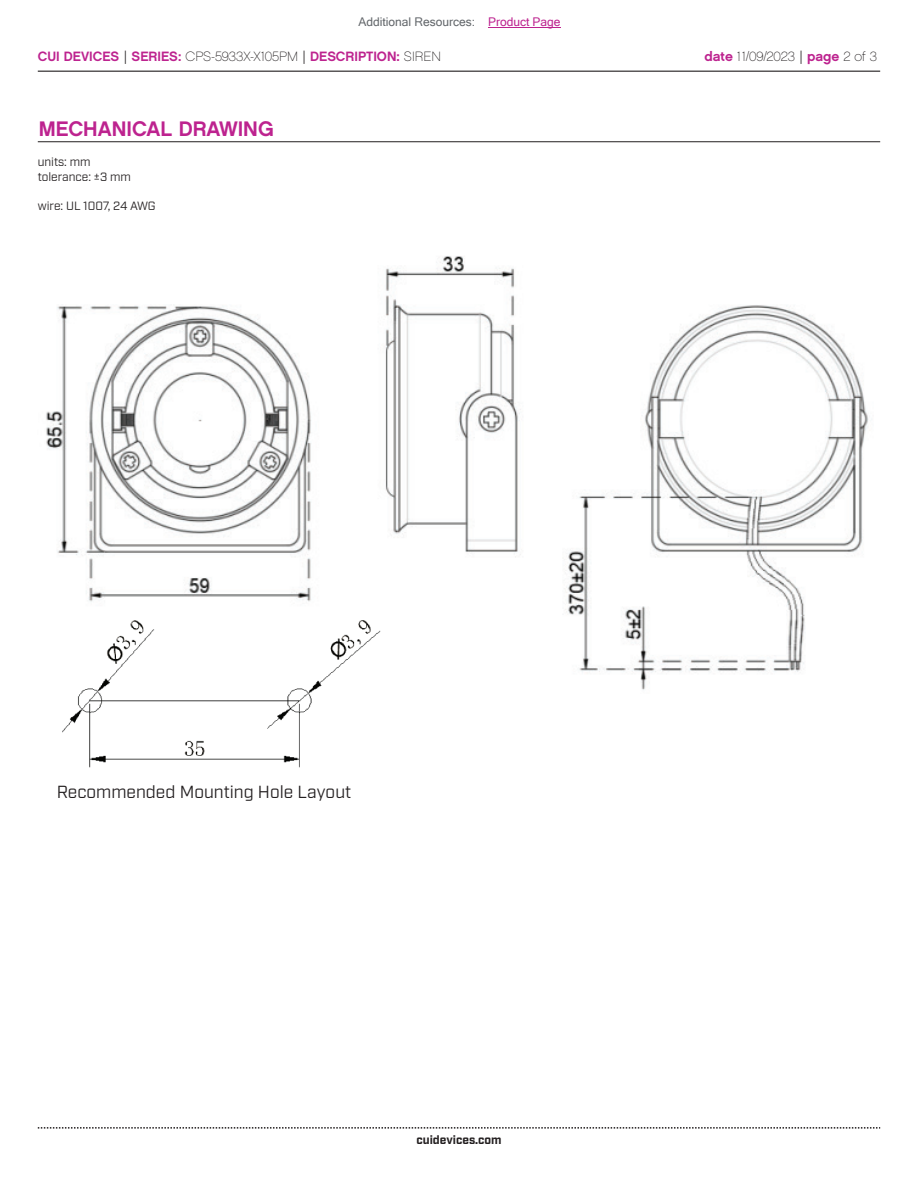
<style>
.page{position:relative;width:918px;height:1188px;background:#fff}
.page>*{position:absolute;margin:0;border:0;box-sizing:border-box;transform-origin:0 0}
.t1{font:21px "Chalet New York Nineteen Sixty";color:#bd238f}
.t2{font:17.55px "Industry";color:#231f20}
.t3{font:13.5px "Chalet New York Nineteen Sixty";color:#bd238f}
.t4{font:13.5px "Chalet Paris Nineteen Sixty";letter-spacing:-.005em;color:#231f20}
.t5{font:12px/14.4px "Industry";color:#231f20}
.t6{font:12px "Microsoft Sans Serif";color:#63676b}
.t7{font:700 12px "Industry";color:#231f20}
.s1{color:#bd238f}
.s2{font-family:"Industry";color:#231f20}
.s3{font-family:"Chalet Paris Nineteen Sixty";color:#231f20}
.s4{font-family:"Chalet New York Nineteen Sixty";color:#bd238f}
.s5{font-family:"Industry"}
</style>
<div class="page">
<hr style="left:38px;top:71px;width:842px;height:1px;background:#231f20">
<svg style="left:38px;top:1127px;width:842px;height:2px"></svg>
<hr style="left:38px;top:141px;width:842px;height:1px;background:#231f20">
<img style="left:46px;top:256px;width:823px;height:434px">
<img style="left:57px;top:616px;width:327px;height:152px">
<hr style="left:488px;top:27px;width:73px;height:1px;background:#bd238f">
<p class="t6" style="left:358px;top:15px;width:204px">Additional Resources: <span class="s1">Product Page</span></p>
<p class="t3" style="left:38px;top:47px;width:405px">CUI DEVICES <span class="s2">|</span> SERIES: <span class="s3">CPS-5933X-X105PM</span> <span class="s2">|</span> DESCRIPTION: <span class="s3">SIREN</span></p>
<p class="t4" style="left:704px;top:48px;width:174px"><span class="s4">date</span> 11/09/2023 <span class="s5">|</span> <span class="s4">page</span> 2 of 3</p>
<h1 class="t1" style="left:39px;top:115px;width:236px">MECHANICAL DRAWING</h1>
<p class="t5" style="left:38px;top:155px;width:95px">units: mm tolerance: ±3 mm</p>
<p class="t5" style="left:38px;top:198px;width:119px">wire: UL 1007, 24 AWG</p>
<p class="t2" style="left:57px;top:781px;width:296px">Recommended Mounting Hole Layout</p>
<p class="t7" style="left:416px;top:1132px;width:87px">cuidevices.com</p>
</div>
